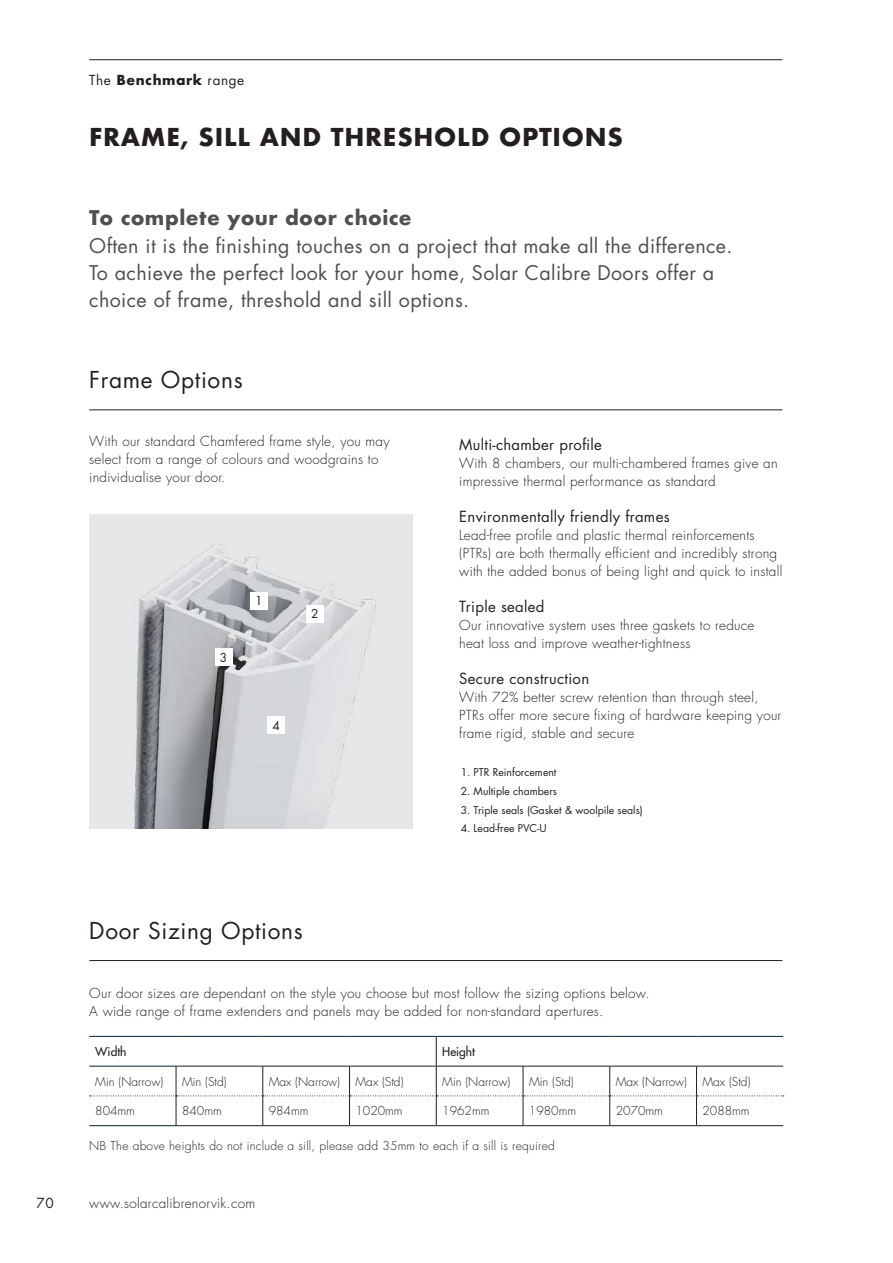
<style>
.page{position:relative;width:893px;height:1263px;background:#fff}
.page>*{position:absolute;margin:0;border:0;box-sizing:border-box;transform-origin:0 0}
.t1{font:700 24px "Futura";letter-spacing:.03em;color:#231f20}
.t2{font:22.65px "Futura";letter-spacing:.03em;color:#231f20}
.t3{font:19.65px/27.2px "Futura";letter-spacing:.02em;color:#4f4f51}
.t4{font:700 19.65px "Futura";letter-spacing:.02em;color:#4f4f51}
.t5{font:14.85px "Futura";letter-spacing:.02em;color:#231f20}
.t6{font:300 13.5px/18px "Futura";letter-spacing:.02em;color:#231f20}
.t7{font:700 13.5px "Futura";letter-spacing:.04em;color:#231f20}
.t8{font:13.5px "Futura";color:#231f20}
.t9{font:300 12px "Futura";color:#231f20}
.t10{font:300 12px "Futura";letter-spacing:.02em;color:#231f20}
.t11{font:12px "Futura";color:#231f20}
.t12{font:12px "Futura";color:#231f20}
.t13{font:10.5px "Futura";color:#231f20}
.s1{font-weight:400}
</style>
<div class="page">
<hr style="left:89px;top:59px;width:693px;height:1px;background:#231f20">
<hr style="left:89px;top:410px;width:693px;height:1px;background:#231f20">
<div style="left:89px;top:514px;width:323px;height:314px;background:#e6e7e8"></div>
<img style="left:134px;top:544px;width:242px;height:284px">
<div style="left:250px;top:592px;width:18px;height:17px;background:#fff"></div>
<div style="left:306px;top:605px;width:17px;height:17px;background:#fff"></div>
<div style="left:215px;top:648px;width:17px;height:17px;background:#fff"></div>
<div style="left:268px;top:716px;width:17px;height:18px;background:#fff"></div>
<svg style="left:89px;top:1037px;width:694px;height:60px"></svg>
<hr style="left:89px;top:1125px;width:87px;height:1px;background:#002532">
<hr style="left:89px;top:1036px;width:87px;height:1px;background:#002532">
<hr style="left:176px;top:1036px;width:87px;height:1px;background:#002532">
<hr style="left:263px;top:1036px;width:87px;height:1px;background:#002532">
<hr style="left:350px;top:1036px;width:86px;height:1px;background:#002532">
<hr style="left:436px;top:1036px;width:87px;height:1px;background:#002532">
<hr style="left:523px;top:1036px;width:87px;height:1px;background:#002532">
<hr style="left:610px;top:1036px;width:86px;height:1px;background:#002532">
<hr style="left:696px;top:1036px;width:87px;height:1px;background:#002532">
<hr style="left:89px;top:1066px;width:87px;height:1px;background:#002532">
<hr style="left:436px;top:1036px;width:1px;height:30px;background:#231f20">
<hr style="left:176px;top:1125px;width:87px;height:1px;background:#231f20">
<hr style="left:263px;top:1125px;width:87px;height:1px;background:#231f20">
<hr style="left:350px;top:1125px;width:86px;height:1px;background:#231f20">
<hr style="left:436px;top:1125px;width:87px;height:1px;background:#231f20">
<hr style="left:523px;top:1125px;width:87px;height:1px;background:#231f20">
<hr style="left:610px;top:1125px;width:86px;height:1px;background:#231f20">
<hr style="left:696px;top:1125px;width:87px;height:1px;background:#231f20">
<svg style="left:90px;top:1066px;width:694px;height:59px"></svg>
<hr style="left:89px;top:960px;width:693px;height:1px;background:#231f20">
<p class="t7" style="left:89px;top:70px;width:156px"><span class="s1">The</span> Benchmark <span class="s1">range</span></p>
<h1 class="t1" style="left:89px;top:120px;width:535px">FRAME, SILL AND THRESHOLD OPTIONS</h1>
<h3 class="t4" style="left:89px;top:204px;width:324px">To complete your door choice</h3>
<h3 class="t3" style="left:89px;top:231px;width:645px">Often it is the finishing touches on a project that make all the difference.<br>To achieve the perfect look for your home, Solar Calibre Doors offer a choice of frame, threshold and sill options.</h3>
<h2 class="t2" style="left:89px;top:364px;width:155px">Frame Options</h2>
<p class="t6" style="left:89px;top:432px;width:302px">With our standard Chamfered frame style, you may select from a range of colours and woodgrains to individualise your door.</p>
<p class="t12" style="left:220px;top:649px;width:9px">3</p>
<p class="t12" style="left:255px;top:593px;width:9px">1</p>
<p class="t12" style="left:272px;top:717px;width:9px">4</p>
<p class="t12" style="left:311px;top:606px;width:9px">2</p>
<h2 class="t2" style="left:89px;top:915px;width:215px">Door Sizing Options</h2>
<p class="t5" style="left:459px;top:434px;width:144px">Multi-chamber profile</p>
<p class="t6" style="left:459px;top:454px;width:320px">With 8 chambers, our multi-chambered frames give an impressive thermal performance as standard</p>
<p class="t5" style="left:459px;top:506px;width:212px">Environmentally friendly frames</p>
<p class="t6" style="left:459px;top:526px;width:325px">Lead-free profile and plastic thermal reinforcements (PTRs) are both thermally efficient and incredibly strong with the added bonus of being light and quick to install</p>
<p class="t5" style="left:459px;top:596px;width:87px">Triple sealed</p>
<p class="t6" style="left:459px;top:616px;width:297px">Our innovative system uses three gaskets to reduce heat loss and improve weather-tightness</p>
<p class="t5" style="left:459px;top:668px;width:131px">Secure construction</p>
<p class="t6" style="left:459px;top:688px;width:324px">With 72% better screw retention than through steel,<br>PTRs offer more secure fixing of hardware keeping your frame rigid, stable and secure</p>
<p class="t13" style="left:461px;top:765px;width:97px">1. PTR Reinforcement</p>
<p class="t13" style="left:461px;top:784px;width:98px">2. Multiple chambers</p>
<p class="t13" style="left:461px;top:802px;width:184px">3. Triple seals (Gasket &amp; woolpile seals)</p>
<p class="t13" style="left:461px;top:821px;width:87px">4. Lead-free PVC-U</p>
<p class="t6" style="left:89px;top:984px;width:562px">Our door sizes are dependant on the style you choose but most follow the sizing options below.<br>A wide range of frame extenders and panels may be added for non-standard apertures.</p>
<p class="t11" style="left:95px;top:1044px;width:33px">Width</p>
<p class="t11" style="left:442px;top:1044px;width:34px">Height</p>
<p class="t9" style="left:95px;top:1073px;width:70px">Min (Narrow)</p>
<p class="t9" style="left:182px;top:1073px;width:46px">Min (Std)</p>
<p class="t9" style="left:269px;top:1073px;width:73px">Max (Narrow)</p>
<p class="t9" style="left:355px;top:1073px;width:50px">Max (Std)</p>
<p class="t9" style="left:442px;top:1073px;width:70px">Min (Narrow)</p>
<p class="t9" style="left:529px;top:1073px;width:46px">Min (Std)</p>
<p class="t9" style="left:616px;top:1073px;width:73px">Max (Narrow)</p>
<p class="t9" style="left:702px;top:1073px;width:50px">Max (Std)</p>
<p class="t9" style="left:95px;top:1103px;width:41px">804mm</p>
<p class="t9" style="left:182px;top:1103px;width:41px">840mm</p>
<p class="t9" style="left:269px;top:1103px;width:41px">984mm</p>
<p class="t9" style="left:355px;top:1103px;width:49px">1020mm</p>
<p class="t9" style="left:442px;top:1103px;width:49px">1962mm</p>
<p class="t9" style="left:529px;top:1103px;width:49px">1980mm</p>
<p class="t9" style="left:616px;top:1103px;width:49px">2070mm</p>
<p class="t9" style="left:702px;top:1103px;width:49px">2088mm</p>
<p class="t10" style="left:89px;top:1138px;width:467px">NB The above heights do not include a sill, please add 35mm to each if a sill is required</p>
<p class="t8" style="left:37px;top:1194px;width:19px">70</p>
<p class="t6" style="left:89px;top:1194px;width:167px">www.solarcalibrenorvik.com</p>
</div>
